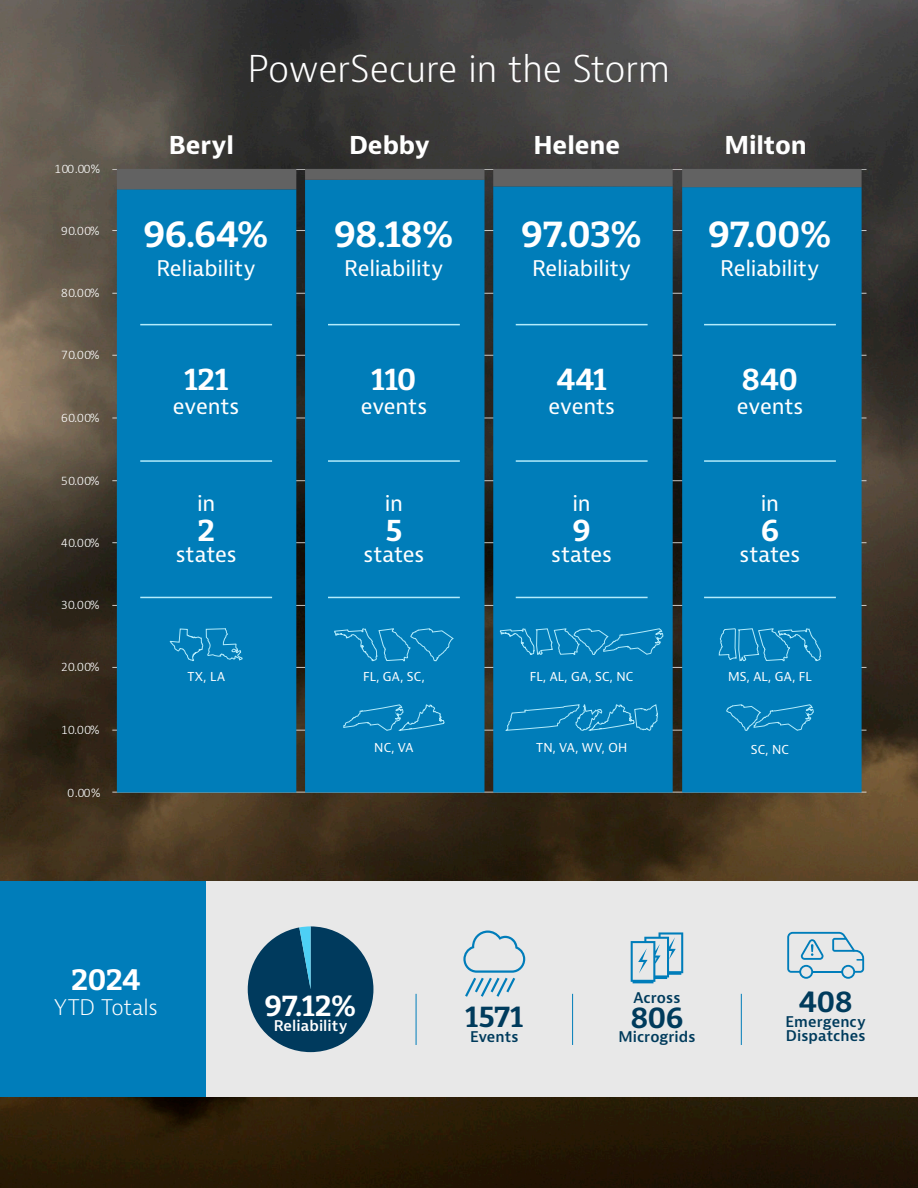
<style>
.page{position:relative;width:918px;height:1188px;background:#fff}
.page>*{position:absolute;margin:0;border:0;box-sizing:border-box;transform-origin:0 0}
.t1{font:700 36px "Bitter";color:#fff}
.t2{font:300 36px "Bernina Sans";letter-spacing:-.02em;color:#fff}
.t3{font:700 30px "Bitter";letter-spacing:.01em;color:#fff}
.t4{font:700 29.25px "Bitter";color:#fff}
.t5{font:700 28.8px "Bitter";color:#003b5c}
.t6{font:700 28.8px "Bitter";color:#fff}
.t7{font:700 24px "Bernina Sans";letter-spacing:-.005em;color:#fff}
.t8{font:21px "Bernina Sans";letter-spacing:-.01em;color:#fff}
.t9{font:300 21px "Bernina Sans";letter-spacing:-.005em;color:#fff}
.t10{font:600 14.4px "Bernina Sans";letter-spacing:.005em;color:#003b5c}
.t11{font:600 14.4px "Bernina Sans";letter-spacing:.005em;color:#fff}
.t12{font:300 13.2px "Calibri";letter-spacing:.05em;color:#fff}
.t13{font:12px "Bernina Sans";letter-spacing:.01em;color:#fff}
</style>
<div class="page">
<img style="left:0;top:0;width:918px;height:1188px">
<hr style="left:112px;top:792px;width:755px;height:1px;background:#fff">
<hr style="left:112px;top:730px;width:755px;height:1px;background:#fff">
<hr style="left:112px;top:667px;width:755px;height:1px;background:#fff">
<hr style="left:112px;top:605px;width:755px;height:1px;background:#fff">
<hr style="left:112px;top:542px;width:755px;height:1px;background:#fff">
<hr style="left:112px;top:480px;width:755px;height:1px;background:#fff">
<hr style="left:112px;top:418px;width:755px;height:1px;background:#fff">
<hr style="left:112px;top:355px;width:755px;height:1px;background:#fff">
<hr style="left:112px;top:293px;width:755px;height:1px;background:#fff">
<hr style="left:112px;top:230px;width:755px;height:1px;background:#fff">
<hr style="left:112px;top:169px;width:755px;height:1px;background:#fff">
<div style="left:117px;top:189px;width:745px;height:604px;background:#007db9"></div>
<svg style="left:117px;top:169px;width:745px;height:20px;background:#50646d"></svg>
<hr style="left:140px;top:324px;width:132px;height:1px;background:#b3ebfb">
<hr style="left:140px;top:460px;width:132px;height:2px;background:#b3ebfb">
<hr style="left:328px;top:460px;width:132px;height:2px;background:#b3ebfb">
<hr style="left:516px;top:460px;width:132px;height:2px;background:#b3ebfb">
<hr style="left:704px;top:460px;width:132px;height:2px;background:#b3ebfb">
<hr style="left:140px;top:597px;width:132px;height:1px;background:#b3ebfb">
<hr style="left:328px;top:597px;width:132px;height:1px;background:#b3ebfb">
<hr style="left:516px;top:597px;width:132px;height:1px;background:#b3ebfb">
<hr style="left:704px;top:597px;width:132px;height:1px;background:#b3ebfb">
<hr style="left:516px;top:324px;width:132px;height:1px;background:#b3ebfb">
<hr style="left:328px;top:324px;width:132px;height:1px;background:#b3ebfb">
<hr style="left:704px;top:324px;width:132px;height:1px;background:#b3ebfb">
<svg style="left:170px;top:628px;width:73px;height:34px;background:#1489c0"></svg>
<svg style="left:334px;top:628px;width:120px;height:34px;background:#1087bf"></svg>
<svg style="left:343px;top:704px;width:102px;height:27px;background:#1489c0"></svg>
<div style="left:201px;top:881px;width:717px;height:216px;background:#e8e8e8"></div>
<div style="left:0;top:881px;width:205px;height:216px;background:#007dba"></div>
<hr style="left:416px;top:994px;width:1px;height:51px;background:#007dba">
<hr style="left:572px;top:994px;width:1px;height:51px;background:#007dba">
<hr style="left:741px;top:994px;width:1px;height:51px;background:#007dba">
<svg style="left:248px;top:926px;width:125px;height:126px"></svg>
<svg style="left:463px;top:931px;width:62px;height:66px"></svg>
<svg style="left:631px;top:932px;width:52px;height:51px"></svg>
<svg style="left:787px;top:932px;width:77px;height:47px"></svg>
<svg style="left:500px;top:628px;width:164px;height:27px;background:#168bc1"></svg>
<svg style="left:504px;top:704px;width:154px;height:27px;background:#158ac1"></svg>
<svg style="left:726px;top:704px;width:88px;height:27px;background:#1489c0"></svg>
<svg style="left:719px;top:628px;width:103px;height:34px;background:#178bc1"></svg>
<p class="t2" style="left:248px;top:45px;width:424px">PowerSecure in the Storm</p>
<p class="t12" style="left:54px;top:160px;width:47px">100.00%</p>
<p class="t12" style="left:61px;top:222px;width:40px">90.00%</p>
<p class="t12" style="left:61px;top:285px;width:40px">80.00%</p>
<p class="t12" style="left:61px;top:347px;width:40px">70.00%</p>
<p class="t12" style="left:61px;top:409px;width:40px">60.00%</p>
<p class="t12" style="left:61px;top:472px;width:40px">50.00%</p>
<p class="t12" style="left:61px;top:534px;width:40px">40.00%</p>
<p class="t12" style="left:61px;top:597px;width:40px">30.00%</p>
<p class="t12" style="left:61px;top:659px;width:40px">20.00%</p>
<p class="t12" style="left:61px;top:722px;width:40px">10.00%</p>
<p class="t12" style="left:68px;top:784px;width:34px">0.00%</p>
<p class="t7" style="left:169px;top:129px;width:67px">Beryl</p>
<p class="t7" style="left:349px;top:130px;width:82px">Debby</p>
<p class="t7" style="left:533px;top:130px;width:88px">Helene</p>
<p class="t7" style="left:725px;top:130px;width:84px">Milton</p>
<p class="t1" style="left:144px;top:212px;width:126px">96.64%</p>
<p class="t8" style="left:157px;top:255px;width:101px">Reliability</p>
<p class="t3" style="left:184px;top:360px;width:45px">121</p>
<p class="t8" style="left:173px;top:393px;width:68px">events</p>
<p class="t8" style="left:197px;top:490px;width:20px">in</p>
<p class="t3" style="left:198px;top:512px;width:18px">2</p>
<p class="t8" style="left:176px;top:541px;width:62px">states</p>
<p class="t1" style="left:334px;top:212px;width:121px">98.18%</p>
<p class="t8" style="left:344px;top:255px;width:101px">Reliability</p>
<p class="t3" style="left:372px;top:360px;width:46px">110</p>
<p class="t8" style="left:361px;top:393px;width:68px">events</p>
<p class="t8" style="left:385px;top:490px;width:20px">in</p>
<p class="t3" style="left:386px;top:512px;width:18px">5</p>
<p class="t8" style="left:364px;top:541px;width:62px">states</p>
<p class="t13" style="left:187px;top:669px;width:39px">TX, LA</p>
<p class="t13" style="left:363px;top:669px;width:63px">FL, GA, SC,</p>
<p class="t13" style="left:374px;top:740px;width:41px">NC, VA</p>
<p class="t1" style="left:522px;top:212px;width:122px">97.03%</p>
<p class="t8" style="left:532px;top:255px;width:101px">Reliability</p>
<p class="t3" style="left:557px;top:360px;width:51px">441</p>
<p class="t8" style="left:548px;top:393px;width:68px">events</p>
<p class="t8" style="left:573px;top:490px;width:20px">in</p>
<p class="t3" style="left:573px;top:512px;width:19px">9</p>
<p class="t8" style="left:551px;top:541px;width:62px">states</p>
<p class="t13" style="left:530px;top:669px;width:105px">FL, AL, GA, SC, NC</p>
<p class="t13" style="left:536px;top:740px;width:93px">TN, VA, WV, OH</p>
<p class="t1" style="left:709px;top:212px;width:124px">97.00%</p>
<p class="t8" style="left:720px;top:255px;width:101px">Reliability</p>
<p class="t3" style="left:742px;top:360px;width:58px">840</p>
<p class="t8" style="left:737px;top:393px;width:68px">events</p>
<p class="t8" style="left:761px;top:490px;width:20px">in</p>
<p class="t3" style="left:761px;top:512px;width:19px">6</p>
<p class="t8" style="left:740px;top:541px;width:62px">states</p>
<p class="t13" style="left:728px;top:669px;width:85px">MS, AL, GA, FL</p>
<p class="t13" style="left:751px;top:742px;width:40px">SC, NC</p>
<p class="t4" style="left:72px;top:961px;width:70px">2024</p>
<p class="t9" style="left:54px;top:993px;width:105px">YTD Totals</p>
<p class="t6" style="left:265px;top:988px;width:93px">97.12%</p>
<p class="t11" style="left:274px;top:1016px;width:75px">Reliability</p>
<p class="t5" style="left:466px;top:999px;width:59px">1571</p>
<p class="t10" style="left:470px;top:1027px;width:50px">Events</p>
<p class="t10" style="left:634px;top:988px;width:48px">Across</p>
<p class="t5" style="left:631px;top:1000px;width:54px">806</p>
<p class="t10" style="left:618px;top:1028px;width:79px">Microgrids</p>
<p class="t5" style="left:799px;top:984px;width:55px">408</p>
<p class="t10" style="left:786px;top:1012px;width:82px">Emergency</p>
<p class="t10" style="left:786px;top:1026px;width:81px">Dispatches</p>
</div>
